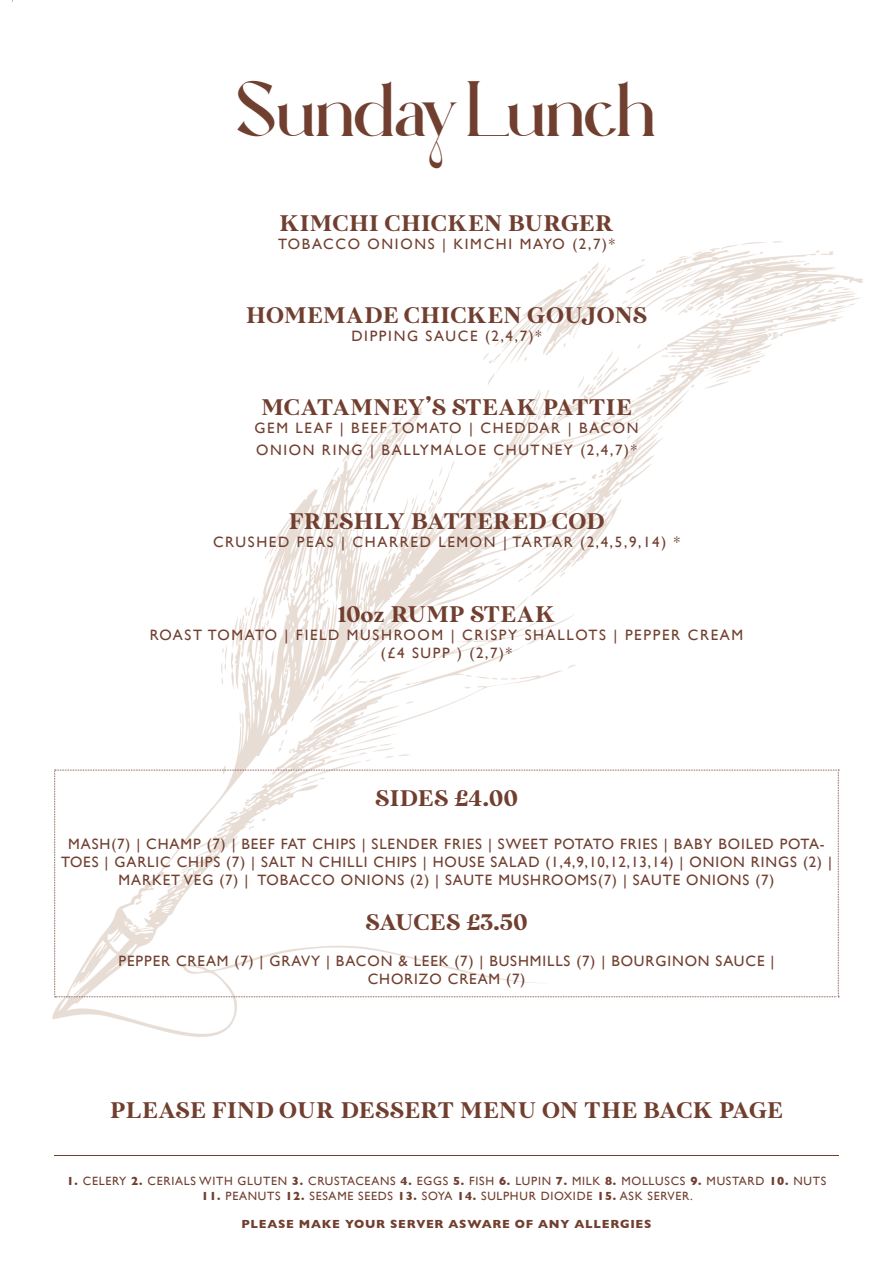
<style>
.page{position:relative;width:893px;height:1263px;background:#fff}
.page>*{position:absolute;margin:0;border:0;box-sizing:border-box;transform-origin:0 0}
.t1{font:39px "Ahganirya Personal Use";color:#713f2f}
.t2{font:22.5px "MADE Sunflower";letter-spacing:.05em;color:#713f2f}
.t3{font:15px/18px "Gill Sans";letter-spacing:.06em;color:#713f2f;text-align:center}
.t4{font:15px/21.6px "Gill Sans";letter-spacing:.11em;color:#713f2f}
.t5{font:12px "Gill Sans";letter-spacing:.06em;color:#713f2f}
.t6{font:700 12px "Gill Sans";letter-spacing:.06em;color:#713f2f}
.s1{font-weight:700}
</style>
<div class="page">
<img style="left:12px;top:0;width:723px;height:735px">
<img style="left:735px;top:241px;width:129px;height:757px">
<img style="left:52px;top:735px;width:315px;height:302px">
<img style="left:367px;top:735px;width:369px;height:263px">
<hr style="left:54px;top:1155px;width:785px;height:1px;background:#703e2e">
<svg style="left:54px;top:770px;width:785px;height:227px"></svg>
<h1 class="t1" style="left:237px;top:99px;width:421px">Sunday Lunch</h1>
<h2 class="t2" style="left:280px;top:210px;width:335px">KIMCHI CHICKEN BURGER</h2>
<p class="t4" style="left:278px;top:232px;width:338px">TOBACCO ONIONS | KIMCHI MAYO (2,7)*</p>
<h2 class="t2" style="left:247px;top:303px;width:401px">HOMEMADE CHICKEN GOUJONS</h2>
<p class="t4" style="left:351px;top:325px;width:192px">DIPPING SAUCE (2,4,7)*</p>
<h2 class="t2" style="left:262px;top:395px;width:371px">MCATAMNEY’S STEAK PATTIE</h2>
<p class="t4" style="left:255px;top:417px;width:385px">GEM LEAF | BEEF TOMATO | CHEDDAR | BACON<br>ONION RING | BALLYMALOE CHUTNEY (2,4,7)*</p>
<h2 class="t2" style="left:289px;top:509px;width:316px">FRESHLY BATTERED COD</h2>
<p class="t4" style="left:213px;top:531px;width:468px">CRUSHED PEAS | CHARRED LEMON | TARTAR (2,4,5,9,14) *</p>
<h2 class="t2" style="left:338px;top:601px;width:218px">10oz RUMP STEAK</h2>
<p class="t4" style="left:150px;top:625px;width:595px;line-height:18px;text-align:center">ROAST TOMATO | FIELD MUSHROOM | CRISPY SHALLOTS | PEPPER CREAM (£4 SUPP ) (2,7)*</p>
<h2 class="t2" style="left:376px;top:786px;width:143px">SIDES £4.00</h2>
<p class="t3" style="left:61px;top:834px;width:772px">MASH(7) | CHAMP (7) | BEEF FAT CHIPS | SLENDER FRIES | SWEET POTATO FRIES | BABY BOILED POTA-<br>TOES | GARLIC CHIPS (7) | SALT N CHILLI CHIPS | HOUSE SALAD (1,4,9,10,12,13,14) | ONION RINGS (2) |<br>MARKET VEG (7) | TOBACCO ONIONS (2) | SAUTE MUSHROOMS(7) | SAUTE ONIONS (7)</p>
<h2 class="t2" style="left:366px;top:909px;width:162px">SAUCES £3.50</h2>
<p class="t3" style="left:119px;top:951px;width:657px">PEPPER CREAM (7) | GRAVY | BACON &amp; LEEK (7) | BUSHMILLS (7) | BOURGINON SAUCE |<br>CHORIZO CREAM (7)</p>
<h2 class="t2" style="left:111px;top:1098px;width:673px">PLEASE FIND OUR DESSERT MENU ON THE BACK PAGE</h2>
<p class="t5" style="left:67px;top:1174px;width:761px"><span class="s1">1.</span> CELERY <span class="s1">2.</span> CERIALS WITH GLUTEN <span class="s1">3.</span> CRUSTACEANS <span class="s1">4.</span> EGGS <span class="s1">5.</span> FISH <span class="s1">6.</span> LUPIN <span class="s1">7.</span> MILK <span class="s1">8.</span> MOLLUSCS <span class="s1">9.</span> MUSTARD <span class="s1">10.</span> NUTS</p>
<p class="t5" style="left:202px;top:1188px;width:493px"><span class="s1">11.</span> PEANUTS <span class="s1">12.</span> SESAME SEEDS <span class="s1">13.</span> SOYA <span class="s1">14.</span> SULPHUR DIOXIDE <span class="s1">15.</span> ASK SERVER.</p>
<p class="t6" style="left:242px;top:1215px;width:411px">PLEASE MAKE YOUR SERVER ASWARE OF ANY ALLERGIES</p>
</div>
